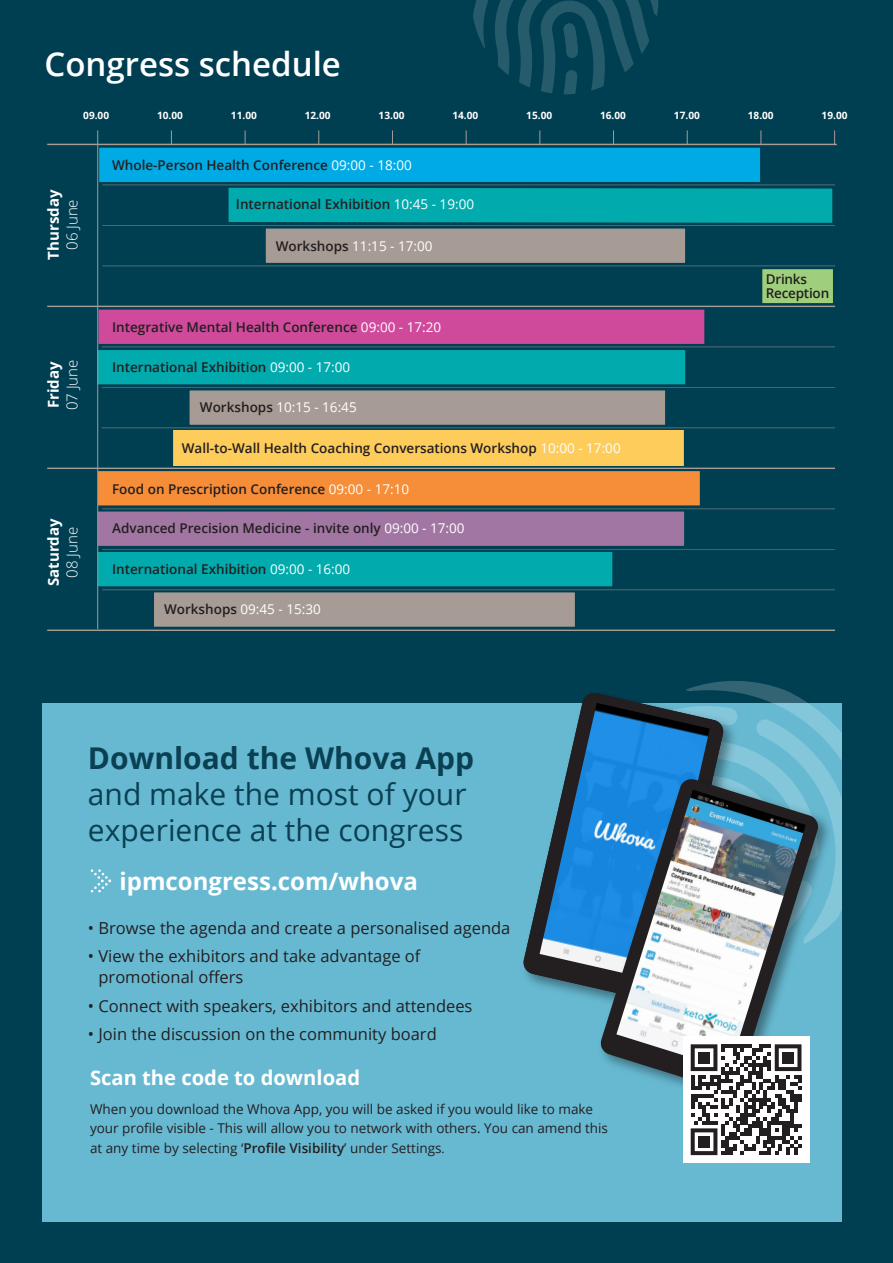
<style>
.page{position:relative;width:893px;height:1263px;background:#003f52}
.page>*{position:absolute;margin:0;border:0;box-sizing:border-box;transform-origin:0 0}
.t1{font:600 33px "Open Sans";color:#fff}
.t2{font:30px/36px "Open Sans";color:#0a4052}
.t3{font:700 24px "Open Sans";color:#fff}
.t4{font:700 20.25px "Open Sans";color:#fff}
.t5{font:16.5px/21px "Open Sans";color:#231f20}
.t6{font:700 15px/18.8px "Open Sans";color:#fff;text-align:center}
.t7{font:600 13.5px/14px "Open Sans";color:#231f20}
.t8{font:13.5px/19.5px "Open Sans";color:#231f20}
.t9{font:13.5px "Open Sans";color:#fff}
.t10{font:700 10.05px "Open Sans";color:#fff}
.s1{font-weight:300}
.s2{font-weight:400;color:#fff}
.s3{font-weight:600;color:#231f20}
.s4{font-weight:700}
.s5{font-weight:600}
.s6{font-size:12px}
</style>
<div class="page">
<div style="left:97px;top:146px;width:665px;height:38px;background:#00aae5"></div>
<div style="left:95px;top:143px;width:669px;height:43px;border:4px solid #003f52"></div>
<svg style="left:222px;top:181px;width:613px;height:42px;background:#0199a0"></svg>
<div style="left:264px;top:226px;width:423px;height:39px;background:#a79c95"></div>
<div style="left:262px;top:224px;width:427px;height:43px;border:4px solid #003f52"></div>
<div style="left:760px;top:267px;width:75px;height:38px;background:#9fcf7c"></div>
<div style="left:758px;top:265px;width:80px;height:43px;border:5px solid #003f52"></div>
<div style="left:96px;top:307px;width:610px;height:39px;background:#cf4a9b"></div>
<div style="left:94px;top:305px;width:615px;height:43px;border:4px solid #003f52"></div>
<div style="left:95px;top:348px;width:592px;height:38px;background:#00aaad"></div>
<div style="left:93px;top:346px;width:596px;height:43px;border:4px solid #003f52"></div>
<div style="left:187px;top:388px;width:480px;height:39px;background:#a79c95"></div>
<div style="left:185px;top:386px;width:484px;height:43px;border:4px solid #003f52"></div>
<div style="left:96px;top:469px;width:606px;height:38px;background:#f68d38"></div>
<div style="left:94px;top:467px;width:610px;height:43px;border:4px solid #003f52"></div>
<div style="left:96px;top:550px;width:518px;height:38px;background:#00aaad"></div>
<div style="left:94px;top:548px;width:523px;height:42px;border:4px solid #003f52"></div>
<div style="left:152px;top:590px;width:425px;height:39px;background:#a79c95"></div>
<div style="left:150px;top:588px;width:429px;height:43px;border:4px solid #003f52"></div>
<div style="left:96px;top:509px;width:590px;height:39px;background:#a176a3"></div>
<div style="left:94px;top:507px;width:594px;height:43px;border:4px solid #003f52"></div>
<hr style="left:102px;top:387px;width:733px;height:1px;background:#a79c95">
<hr style="left:47px;top:144px;width:790px;height:1px;background:#a79c95">
<hr style="left:102px;top:185px;width:733px;height:1px;background:#a79c95">
<hr style="left:102px;top:225px;width:733px;height:1px;background:#a79c95">
<hr style="left:47px;top:629px;width:788px;height:2px;background:#a79c95">
<hr style="left:102px;top:589px;width:733px;height:1px;background:#a79c95">
<hr style="left:102px;top:508px;width:733px;height:1px;background:#a79c95">
<hr style="left:102px;top:549px;width:733px;height:1px;background:#a79c95">
<svg style="left:473px;top:0;width:185px;height:94px"></svg>
<hr style="left:97px;top:130px;width:1px;height:499px;background:#a79c95">
<svg style="left:171px;top:130px;width:1px;height:14px"></svg>
<svg style="left:245px;top:130px;width:1px;height:14px"></svg>
<svg style="left:318px;top:130px;width:1px;height:14px"></svg>
<svg style="left:392px;top:130px;width:1px;height:14px"></svg>
<svg style="left:466px;top:130px;width:1px;height:14px"></svg>
<svg style="left:539px;top:130px;width:1px;height:14px"></svg>
<svg style="left:613px;top:130px;width:1px;height:14px"></svg>
<svg style="left:687px;top:130px;width:1px;height:14px"></svg>
<svg style="left:760px;top:130px;width:1px;height:14px"></svg>
<svg style="left:834px;top:130px;width:1px;height:14px"></svg>
<div style="left:171px;top:428px;width:515px;height:40px;background:#fecc5b"></div>
<div style="left:169px;top:426px;width:519px;height:44px;border:4px solid #003f52"></div>
<hr style="left:47px;top:306px;width:788px;height:1px;background:#a79c95">
<hr style="left:102px;top:266px;width:733px;height:1px;background:#a79c95">
<hr style="left:102px;top:347px;width:733px;height:1px;background:#a79c95">
<hr style="left:47px;top:468px;width:788px;height:1px;background:#a79c95">
<hr style="left:102px;top:428px;width:733px;height:1px;background:#a79c95">
<div style="left:42px;top:703px;width:800px;height:518px;background:#67b9d2"></div>
<svg style="left:91px;top:869px;width:20px;height:23px"></svg>
<svg style="left:702px;top:681px;width:140px;height:237px"></svg>
<img style="left:686px;top:685px;width:56px;height:87px">
<svg style="left:523px;top:692px;width:201px;height:306px"></svg>
<img style="left:540px;top:703px;width:170px;height:277px">
<img style="left:594px;top:772px;width:243px;height:338px">
<svg style="left:599px;top:778px;width:220px;height:314px"></svg>
<img style="left:616px;top:790px;width:190px;height:279px">
<div style="left:683px;top:1037px;width:126px;height:126px;background:#fff"></div>
<svg style="left:691px;top:1044px;width:110px;height:111px"></svg>
<div style="left:698px;top:1052px;width:12px;height:11px;background:#231f20"></div>
<div style="left:782px;top:1052px;width:12px;height:11px;background:#231f20"></div>
<div style="left:698px;top:1136px;width:12px;height:11px;background:#231f20"></div>
<p class="t1" style="left:44px;top:41px;width:298px">Congress schedule</p>
<p class="t10" style="left:83px;top:108px;width:27px">09.00</p>
<p class="t10" style="left:157px;top:108px;width:27px">10.00</p>
<p class="t10" style="left:231px;top:108px;width:27px">11.00</p>
<p class="t10" style="left:305px;top:108px;width:27px">12.00</p>
<p class="t10" style="left:379px;top:108px;width:27px">13.00</p>
<p class="t10" style="left:452px;top:108px;width:27px">14.00</p>
<p class="t10" style="left:526px;top:108px;width:27px">15.00</p>
<p class="t10" style="left:600px;top:108px;width:27px">16.00</p>
<p class="t10" style="left:674px;top:108px;width:27px">17.00</p>
<p class="t10" style="left:748px;top:108px;width:27px">18.00</p>
<p class="t10" style="left:822px;top:108px;width:27px">19.00</p>
<p class="t6" style="left:44px;top:260px;width:71px;rotate:-90deg">Thursday<br><span class="s1">06 June</span></p>
<p class="t6" style="left:44px;top:410px;width:52px;text-align:left;rotate:-90deg">Friday<br><span class="s1">07 June</span></p>
<p class="t6" style="left:44px;top:586px;width:69px;rotate:-90deg">Saturday<br><span class="s1">08 June</span></p>
<p class="t7" style="left:112px;top:158px;width:301px">Whole-Person Health Conference <span class="s2">09:00 - 18:00</span></p>
<p class="t7" style="left:236px;top:197px;width:240px">International Exhibition <span class="s2">10:45 - 19:00</span></p>
<p class="t9" style="left:276px;top:237px;width:158px"><span class="s3">Workshops</span> 11:15 - 17:00</p>
<p class="t7" style="left:112px;top:320px;width:331px">Integrative Mental Health Conference <span class="s2">09:00 - 17:20</span></p>
<p class="t7" style="left:112px;top:360px;width:240px">International Exhibition <span class="s2">09:00 - 17:00</span></p>
<p class="t9" style="left:200px;top:398px;width:158px"><span class="s3">Workshops</span> 10:15 - 16:45</p>
<p class="t7" style="left:182px;top:441px;width:440px">Wall-to-Wall Health Coaching Conversations Workshop <span class="s2">10:00 - 17:00</span></p>
<p class="t7" style="left:112px;top:481px;width:298px">Food on Prescription Conference <span class="s2">09:00 - 17:10</span></p>
<p class="t7" style="left:112px;top:520px;width:354px">Advanced Precision Medicine - invite only <span class="s2">09:00 - 17:00</span></p>
<p class="t7" style="left:112px;top:562px;width:240px">International Exhibition <span class="s2">09:00 - 16:00</span></p>
<p class="t9" style="left:164px;top:600px;width:158px"><span class="s3">Workshops</span> 09:45 - 15:30</p>
<p class="t2" style="left:88px;top:739px;width:388px"><span class="s4">Download the Whova App </span>and make the most of your experience at the congress</p>
<p class="t3" style="left:119px;top:865px;width:300px">ipmcongress.com/whova</p>
<p class="t5" style="left:88px;top:917px;width:424px">• Browse the agenda and create a personalised agenda</p>
<p class="t5" style="left:99px;top:945px;width:323px;text-indent:-11px">• View the exhibitors and take advantage of promotional offers</p>
<p class="t5" style="left:88px;top:995px;width:386px">• Connect with speakers, exhibitors and attendees</p>
<p class="t5" style="left:88px;top:1023px;width:350px">• Join the discussion on the community board</p>
<p class="t4" style="left:90px;top:1063px;width:272px">Scan the code to download</p>
<p class="t8" style="left:90px;top:1099px;width:519px">When you download the Whova App, you will be asked if you would like to make your profile visible - This will allow you to network with others. You can amend this at any time by selecting ‘<span class="s5">Profile Visibility</span>’ under Settings<span class="s6">.</span></p>
<p class="t7" style="left:766px;top:272px;width:65px">Drinks<br>Reception</p>
</div>
